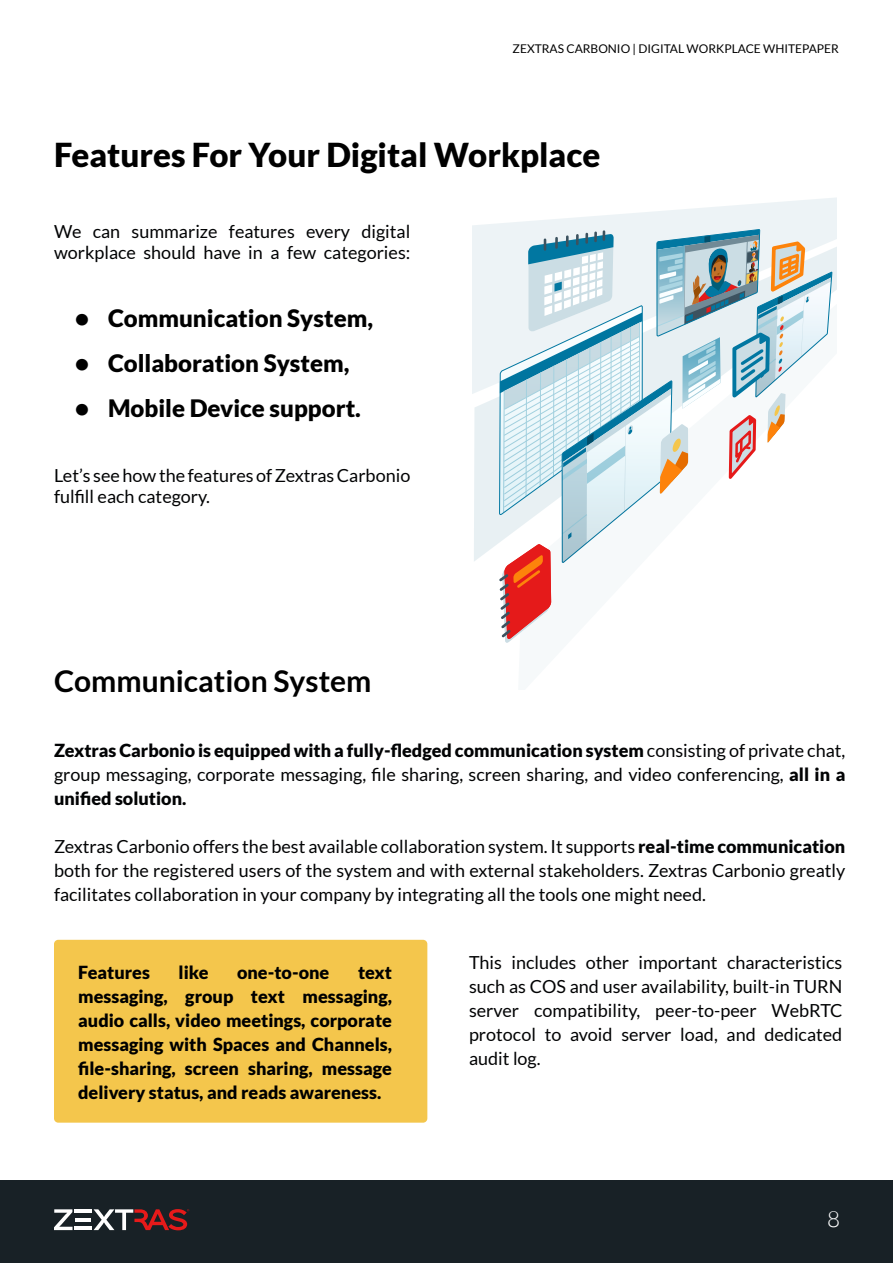
<style>
.page{position:relative;width:893px;height:1263px;background:#fff}
.page>*{position:absolute;margin:0;border:0;box-sizing:border-box;transform-origin:0 0}
.t1{font:900 33px "Lato";color:#000}
.t2{font:700 30px "Lato";color:#000}
.t3{font:900 24px "Lato";color:#000}
.t4{font:300 22.5px "Lato";color:#fff}
.t5{font:18px/24px "Lato";color:#020304;text-align:justify}
.t6{font:900 18px/24px "Lato";color:#000;text-align:justify}
.t7{font:12px "Lato";color:#000}
.s1{font-weight:900}
</style>
<div class="page">
<div style="left:0;top:1180px;width:893px;height:83px;background:#182126"></div>
<svg style="left:54px;top:1209px;width:19px;height:21px"></svg>
<hr style="left:75px;top:1218px;width:16px;height:3px;background:#fff">
<hr style="left:75px;top:1227px;width:17px;height:3px;background:#fff">
<hr style="left:75px;top:1209px;width:17px;height:4px;background:#fff">
<svg style="left:94px;top:1209px;width:95px;height:21px"></svg>
<div style="left:54px;top:940px;width:373px;height:183px;background:#f4c64c;border-radius:4px"></div>
<svg style="left:474px;top:401px;width:23px;height:160px;fill:#e8f0f3"></svg>
<svg style="left:472px;top:198px;width:365px;height:203px;fill:#edf3f6"></svg>
<svg style="left:832px;top:292px;width:5px;height:109px"></svg>
<svg style="left:562px;top:198px;width:110px;height:31px"></svg>
<svg style="left:497px;top:229px;width:335px;height:414px"></svg>
<p class="t7" style="left:513px;top:42px;width:328px">ZEXTRAS CARBONIO | DIGITAL WORKPLACE WHITEPAPER</p>
<h1 class="t1" style="left:54px;top:135px;width:548px">Features For Your Digital Workplace</h1>
<p class="t5" style="left:54px;top:220px;width:358px;line-height:21.6px">We can summarize features every digital workplace should have in a few categories:</p>
<h3 class="t3" style="left:75px;top:304px;width:299px">• Communication System,</h3>
<h3 class="t3" style="left:75px;top:349px;width:276px">• Collaboration System,</h3>
<h3 class="t3" style="left:75px;top:394px;width:287px">• Mobile Device support.</h3>
<p class="t5" style="left:54px;top:464px;width:358px;line-height:21.6px">Let’s see how the features of Zextras Carbonio fulfill each category.</p>
<h2 class="t2" style="left:54px;top:664px;width:319px">Communication System</h2>
<p class="t5" style="left:54px;top:738px;width:793px"><span class="s1">Zextras Carbonio is equipped with a fully-fledged communication system</span> consisting of private chat, group messaging, corporate messaging, file sharing, screen sharing, and video conferencing, <span class="s1">all in a unified solution.</span></p>
<p class="t5" style="left:54px;top:834px;width:793px">Zextras Carbonio offers the best available collaboration system. It supports <span class="s1">real-time communication </span>both for the registered users of the system and with external stakeholders. Zextras Carbonio greatly facilitates collaboration in your company by integrating all the tools one might need.</p>
<p class="t6" style="left:78px;top:960px;width:73px">Features</p>
<p class="t6" style="left:179px;top:960px;width:31px">like</p>
<p class="t6" style="left:237px;top:960px;width:94px">one-to-one</p>
<p class="t6" style="left:78px;top:960px;width:315px;text-indent:280px">text messaging, group text messaging, audio calls, video meetings, corporate messaging with Spaces and Channels, file-sharing, screen sharing, message delivery status, and reads awareness.</p>
<p class="t5" style="left:469px;top:950px;width:375px">This includes other important characteristics such as COS and user availability, built-in TURN server compatibility, peer-to-peer WebRTC protocol to avoid server load, and dedicated audit log.</p>
<p class="t4" style="left:827px;top:1207px;width:15px">8</p>
</div>
